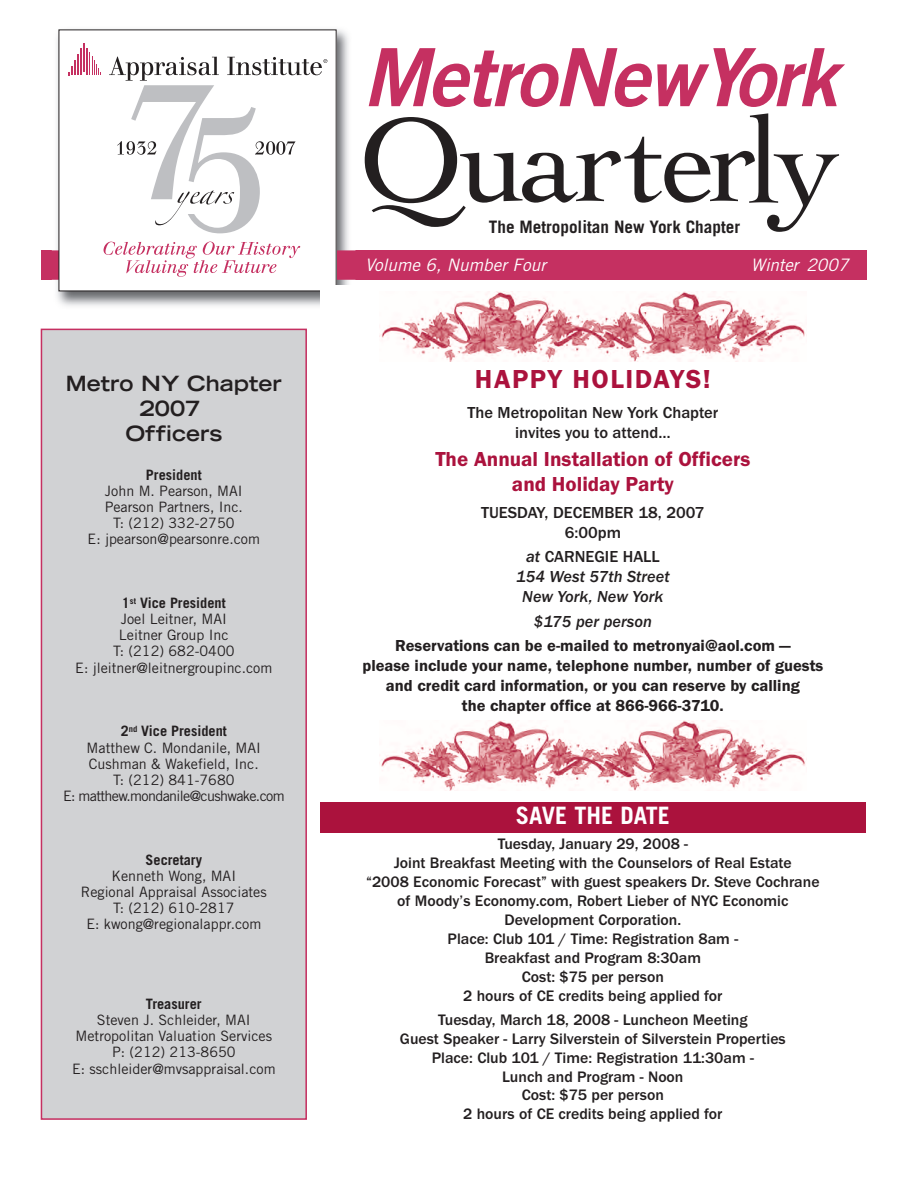
<style>
.page{position:relative;width:918px;height:1188px;background:#fff}
.page>*{position:absolute;margin:0;border:0;box-sizing:border-box;transform-origin:0 0}
.t1{font:600 27px "Franklin Gothic";letter-spacing:.06em;color:#ab123d}
.t2{font:700 24px "Trade Gothic";color:#fff}
.t3{font:600 21px/25.2px "Franklin Gothic";color:#ab123d;text-align:center}
.t4{font:700 expanded 21px/25.2px "Trade Gothic LH";color:#231f20;text-align:center}
.t5{font:700 17.25px "Trade Gothic";color:#231f20}
.t6{font:italic 17.25px "Trade Gothic";letter-spacing:.005em;color:#fff}
.t7{font:italic 17.25px "Trade Gothic";letter-spacing:-.015em;color:#fff}
.t8{font:600 16.5px/19.8px "Franklin Gothic";color:#231f20;text-align:center}
.t9{font:500 16.5px/19.8px "Franklin Gothic";color:#231f20;text-align:center}
.t10{font:italic 500 16.5px/19.8px "Franklin Gothic";color:#231f20;text-align:center}
.t11{font:500 15.75px/18.9px "Franklin Gothic";color:#231f20;text-align:center}
.t12{font:14.4px/16px "Trade Gothic";color:#231f20;text-align:center}
.t13{font:700 14.4px "Trade Gothic";color:#231f20}
.s1{font-style:normal}
.s2{font-weight:700}
</style>
<div class="page">
<div style="left:41px;top:250px;width:826px;height:30px;background:#c53061"></div>
<img style="left:52px;top:29px;width:303px;height:277px">
<div style="left:59px;top:30px;width:277px;height:261px;background:#fff"></div>
<svg style="left:68px;top:43px;width:33px;height:32px"></svg>
<svg style="left:109px;top:57px;width:218px;height:176px"></svg>
<svg style="left:104px;top:241px;width:196px;height:36px"></svg>
<svg style="left:369px;top:48px;width:476px;height:59px"></svg>
<svg style="left:365px;top:113px;width:474px;height:119px"></svg>
<div style="left:41px;top:329px;width:265px;height:790px;background:#d1d2d4"></div>
<div style="left:41px;top:329px;width:266px;height:791px;border:2px solid #c53061"></div>
<div style="left:320px;top:285px;width:546px;height:81px;background:#fff"></div>
<img style="left:380px;top:291px;width:425px;height:70px">
<img style="left:381px;top:720px;width:425px;height:70px">
<div style="left:320px;top:802px;width:546px;height:31px;background:#ab123d"></div>
<p class="t5" style="left:489px;top:221px;width:253px">The Metropolitan New York Chapter</p>
<p class="t6" style="left:365px;top:258px;width:182px">Volume 6, Number Four</p>
<p class="t7" style="left:751px;top:258px;width:99px">Winter 2007</p>
<h3 class="t4" style="left:66px;top:373px;width:217px">Metro NY Chapter<br>2007<br>Officers</h3>
<h1 class="t1" style="left:475px;top:363px;width:237px">HAPPY HOLIDAYS!</h1>
<p class="t9" style="left:467px;top:403px;width:252px">The Metropolitan New York Chapter invites you to attend…</p>
<h3 class="t3" style="left:435px;top:446px;width:317px">The Annual Installation of Officers and Holiday Party</h3>
<p class="t9" style="left:481px;top:502px;width:225px">TUESDAY, DECEMBER 18, 2007<br>6:00pm</p>
<p class="t10" style="left:516px;top:547px;width:155px">at <span class="s1">CARNEGIE HALL<br></span>154 West 57th Street<br>New York, New York</p>
<p class="t10" style="left:534px;top:611px;width:120px">$175 per person</p>
<p class="t8" style="left:362px;top:636px;width:463px">Reservations can be e-mailed to metronyai@aol.com —<br>please include your name, telephone number, number of guests and credit card information, or you can reserve by calling<br>the chapter office at 866-966-3710.</p>
<p class="t13" style="left:146px;top:469px;width:57px">President</p>
<p class="t12" style="left:88px;top:484px;width:174px">John M. Pearson, MAI<br>Pearson Partners, Inc.<br>T: (212) 332-2750<br>E: jpearson@pearsonre.com</p>
<p class="t12" style="left:75px;top:596px;width:199px"><span class="s2">1</span><sup>st</sup> <span class="s2">Vice President<br></span>Joel Leitner, MAI<br>Leitner Group Inc<br>T: (212) 682-0400<br>E: jleitner@leitnergroupinc.com</p>
<p class="t12" style="left:63px;top:725px;width:223px"><span class="s2">2</span><sup>nd</sup> <span class="s2">Vice President<br></span>Matthew C. Mondanile, MAI<br>Cushman &amp; Wakefield, Inc.<br>T: (212) 841-7680<br>E: matthew.mondanile@cushwake.com</p>
<p class="t13" style="left:146px;top:854px;width:58px">Secretary</p>
<p class="t12" style="left:81px;top:869px;width:188px">Kenneth Wong, MAI<br>Regional Appraisal Associates<br>T: (212) 610-2817<br>E: kwong@regionalappr.com</p>
<p class="t13" style="left:146px;top:999px;width:57px">Treasurer</p>
<p class="t12" style="left:72px;top:1013px;width:205px">Steven J. Schleider, MAI<br>Metropolitan Valuation Services<br>P: (212) 213-8650<br>E: sschleider@mvsappraisal.com</p>
<h2 class="t2" style="left:516px;top:806px;width:155px">SAVE THE DATE</h2>
<p class="t11" style="left:366px;top:834px;width:455px">Tuesday, January 29, 2008 -<br>Joint Breakfast Meeting with the Counselors of Real Estate<br>“2008 Economic Forecast” with guest speakers Dr. Steve Cochrane of Moody’s Economy.com, Robert Lieber of NYC Economic Development Corporation.<br>Place: Club 101 / Time: Registration 8am -<br>Breakfast and Program 8:30am<br>Cost: $75 per person<br>2 hours of CE credits being applied for</p>
<p class="t11" style="left:400px;top:1010px;width:387px">Tuesday, March 18, 2008 - Luncheon Meeting<br>Guest Speaker - Larry Silverstein of Silverstein Properties Place: Club 101 / Time: Registration 11:30am -<br>Lunch and Program - Noon<br>Cost: $75 per person<br>2 hours of CE credits being applied for</p>
</div>
